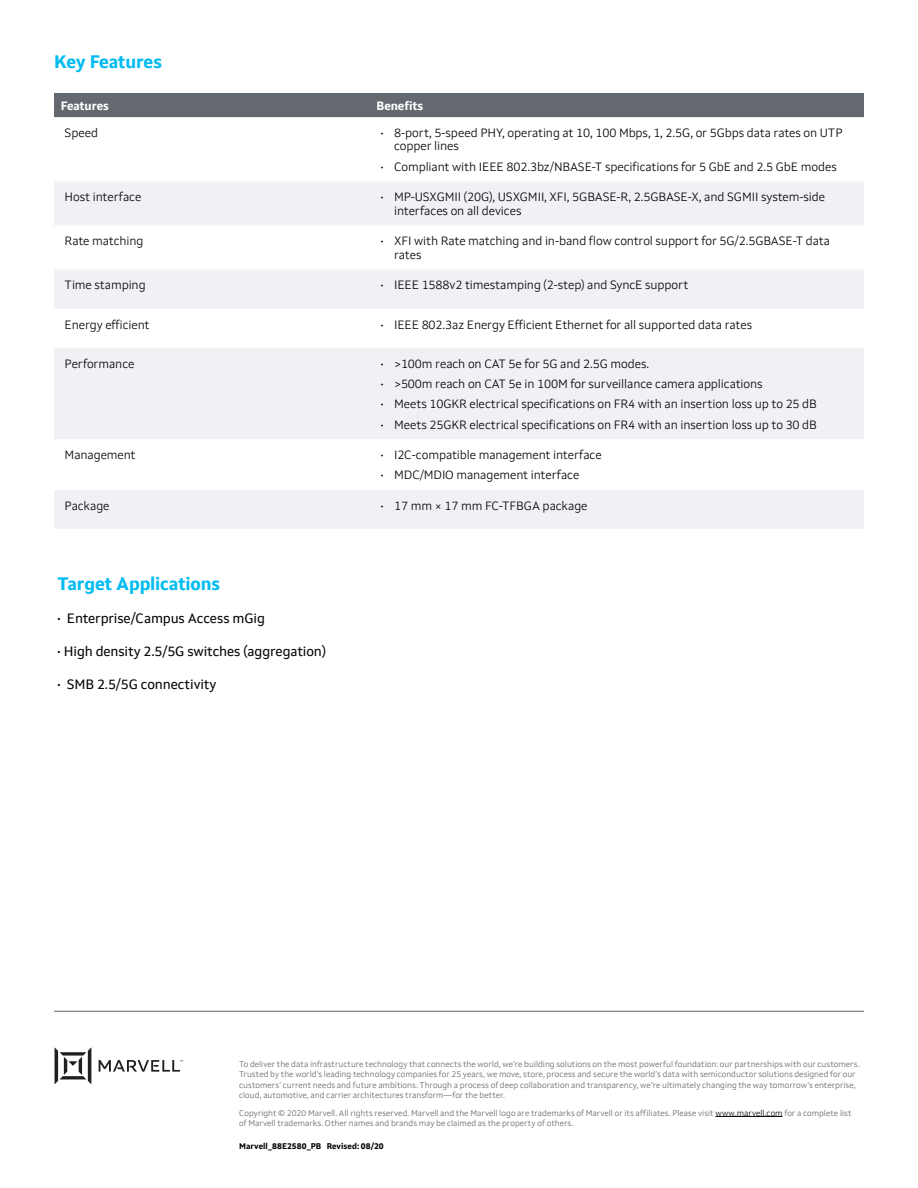
<style>
.page{position:relative;width:918px;height:1188px;background:#fff}
.page>*{position:absolute;margin:0;border:0;box-sizing:border-box;transform-origin:0 0}
.Block_Diagram_Title{font:700 18px "Setimo";letter-spacing:-.01em;color:#00bcf1}
.Body_Copy{font:13.5px "Setimo";letter-spacing:-.01em;color:#040605}
.Table_Bullets{font:300 12px/13.5px "Setimo";letter-spacing:-.01em;color:#040605}
.Table_Features_Text{font:300 12px "Setimo";letter-spacing:-.01em;color:#040605}
.Table_Headers{font:700 12px "Setimo";letter-spacing:-.01em;color:#fff}
.t1{font:300 8.25px/10.5px "Setimo";color:#64686f}
.Document_Name___Revi{font:700 8.25px "Setimo";color:#040605}
.s1{color:#040605}
</style>
<div class="page">
<hr style="left:715px;top:1116px;width:68px;height:1px;background:#040605">
<svg style="left:55px;top:1048px;width:128px;height:36px"></svg>
<hr style="left:54px;top:1011px;width:810px;height:1px;background:#63666a">
<div style="left:54px;top:93px;width:810px;height:24px;background:#64686f"></div>
<svg style="left:54px;top:182px;width:810px;height:347px;fill:#eff1f4"></svg>
<h4 class="Block_Diagram_Title" style="left:54px;top:51px;width:109px">Key Features</h4>
<p class="Table_Headers" style="left:61px;top:98px;width:50px">Features</p>
<p class="Table_Headers" style="left:377px;top:98px;width:48px">Benefits</p>
<p class="Table_Features_Text" style="left:65px;top:126px;width:35px">Speed</p>
<p class="Table_Bullets" style="left:394px;top:126px;width:450px;text-indent:-13px">• 8-port, 5-speed PHY, operating at 10, 100 Mbps, 1, 2.5G, or 5Gbps data rates on UTP copper lines</p>
<p class="Table_Bullets" style="left:381px;top:160px;width:458px">• Compliant with IEEE 802.3bz/NBASE-T specifications for 5 GbE and 2.5 GbE modes</p>
<p class="Table_Features_Text" style="left:65px;top:190px;width:78px">Host interface</p>
<p class="Table_Bullets" style="left:394px;top:190px;width:433px;text-indent:-13px">• MP-USXGMII (20G), USXGMII, XFI, 5GBASE-R, 2.5GBASE-X, and SGMII system-side interfaces on all devices</p>
<p class="Table_Features_Text" style="left:65px;top:234px;width:80px">Rate matching</p>
<p class="Table_Bullets" style="left:394px;top:234px;width:438px;text-indent:-13px">• XFI with Rate matching and in-band flow control support for 5G/2.5GBASE-T data rates</p>
<p class="Table_Features_Text" style="left:65px;top:278px;width:83px">Time stamping</p>
<p class="Table_Bullets" style="left:381px;top:278px;width:310px">• IEEE 1588v2 timestamping (2-step) and SyncE support</p>
<p class="Table_Features_Text" style="left:65px;top:317px;width:86px">Energy efficient</p>
<p class="Table_Bullets" style="left:381px;top:317px;width:373px">• IEEE 802.3az Energy Efficient Ethernet for all supported data rates</p>
<p class="Table_Features_Text" style="left:65px;top:356px;width:71px">Performance</p>
<p class="Table_Bullets" style="left:381px;top:357px;width:270px">• &gt;100m reach on CAT 5e for 5G and 2.5G modes.</p>
<p class="Table_Bullets" style="left:381px;top:377px;width:384px">• &gt;500m reach on CAT 5e in 100M for surveillance camera applications</p>
<p class="Table_Bullets" style="left:381px;top:397px;width:438px">• Meets 10GKR electrical specifications on FR4 with an insertion loss up to 25 dB</p>
<p class="Table_Bullets" style="left:381px;top:418px;width:438px">• Meets 25GKR electrical specifications on FR4 with an insertion loss up to 30 dB</p>
<p class="Table_Features_Text" style="left:65px;top:448px;width:72px">Management</p>
<p class="Table_Bullets" style="left:381px;top:448px;width:223px">• I2C-compatible management interface</p>
<p class="Table_Bullets" style="left:381px;top:468px;width:200px">• MDC/MDIO management interface</p>
<p class="Table_Features_Text" style="left:65px;top:498px;width:46px">Package</p>
<p class="Table_Bullets" style="left:381px;top:499px;width:209px">• 17 mm × 17 mm FC-TFBGA package</p>
<p class="Block_Diagram_Title" style="left:57px;top:573px;width:164px">Target Applications</p>
<p class="Body_Copy" style="left:57px;top:610px;width:209px">• Enterprise/Campus Access mGig</p>
<p class="Body_Copy" style="left:57px;top:643px;width:270px">• High density 2.5/5G switches (aggregation)</p>
<p class="Body_Copy" style="left:57px;top:676px;width:161px">• SMB 2.5/5G connectivity</p>
<p class="t1" style="left:239px;top:1059px;width:622px">To deliver the data infrastructure technology that connects the world, we’re building solutions on the most powerful foundation: our partnerships with our customers.<br>Trusted by the world’s leading technology companies for 25 years, we move, store, process and secure the world’s data with semiconductor solutions designed for our customers’ current needs and future ambitions. Through a process of deep collaboration and transparency, we’re ultimately changing the way tomorrow’s enterprise, cloud, automotive, and carrier architectures transform—for the better.</p>
<p class="t1" style="left:239px;top:1107px;width:614px">Copyright © 2020 Marvell. All rights reserved. Marvell and the Marvell logo are trademarks of Marvell or its affiliates. Please visit <span class="s1">www.marvell.com</span> for a complete list of Marvell trademarks. Other names and brands may be claimed as the property of others.</p>
<p class="Document_Name___Revi" style="left:239px;top:1141px;width:146px">Marvell_88E2580_PB Revised: 08/20</p>
</div>
